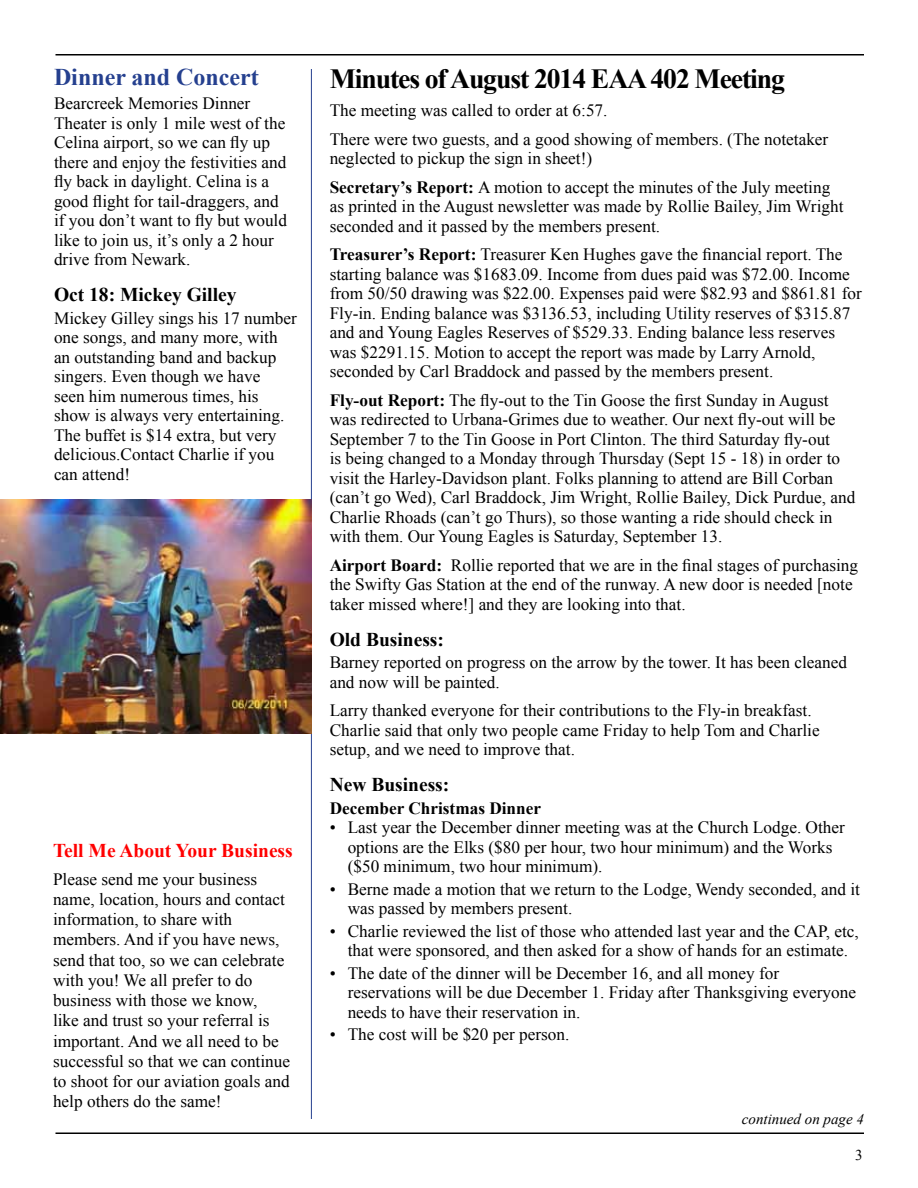
<style>
.page{position:relative;width:918px;height:1188px;background:#fff}
.page>*{position:absolute;margin:0;border:0;box-sizing:border-box;transform-origin:0 0}
.t1{font:700 27.75px "Times New Roman";letter-spacing:-.04em;color:#000}
.t2{font:700 24px "Times New Roman";color:#25408f}
.t3{font:700 19.5px "Times New Roman";color:#000}
.t4{font:700 19.5px "Times New Roman";color:#f00}
.t5{font:17.25px/19.5px "Times New Roman";color:#000}
.t6{font:700 17.25px "Times New Roman";color:#000}
.t7{font:italic 15px "Times New Roman";color:#000}
.t8{font:15px "Times New Roman";color:#000}
.s1{font-weight:700}
</style>
<div class="page">
<hr style="left:56px;top:1132px;width:808px;height:2px;background:#000">
<hr style="left:56px;top:54px;width:808px;height:2px;background:#000">
<hr style="left:311px;top:69px;width:1px;height:1050px;background:#25408f">
<img style="left:0;top:500px;width:312px;height:233px">
<h2 class="t2" style="left:54px;top:61px;width:206px">Dinner and Concert</h2>
<p class="t5" style="left:54px;top:93px;width:235px">Bearcreek Memories Dinner<br>Theater is only 1 mile west of the<br>Celina airport, so we can fly up there and enjoy the festivities and fly back in daylight. Celina is a good flight for tail-draggers, and if you don’t want to fly but would like to join us, it’s only a 2 hour drive from Newark.</p>
<p class="t3" style="left:54px;top:281px;width:184px">Oct 18: Mickey Gilley</p>
<p class="t5" style="left:54px;top:308px;width:244px">Mickey Gilley sings his 17 number one songs, and many more, with an outstanding band and backup singers. Even though we have<br>seen him numerous times, his show is always very entertaining.<br>The buffet is $14 extra, but very delicious.Contact Charlie if you can attend!</p>
<p class="t4" style="left:53px;top:837px;width:241px">Tell Me About Your Business</p>
<p class="t5" style="left:53px;top:868px;width:239px;line-height:20.2px">Please send me your business name, location, hours and contact information, to share with members. And if you have news, send that too, so we can celebrate with you! We all prefer to do business with those we know,<br>like and trust so your referral is important. And we all need to be successful so that we can continue to shoot for our aviation goals and help others do the same!</p>
<h1 class="t1" style="left:330px;top:59px;width:457px">Minutes of August 2014 EAA 402 Meeting</h1>
<p class="t5" style="left:330px;top:96px;width:500px;line-height:28.5px">The meeting was called to order at 6:57.<br>There were two guests, and a good showing of members. (The notetaker</p>
<p class="t5" style="left:330px;top:144px;width:502px;line-height:28.5px">neglected to pickup the sign in sheet!)<br><span class="s1">Secretary’s Report:</span> A motion to accept the minutes of the July meeting</p>
<p class="t5" style="left:330px;top:196px;width:515px">as printed in the August newsletter was made by Rollie Bailey, Jim Wright seconded and it passed by the members present.</p>
<p class="t5" style="left:330px;top:244px;width:534px"><span class="s1">Treasurer’s Report:</span> Treasurer Ken Hughes gave the financial report. The starting balance was $1683.09. Income from dues paid was $72.00. Income from 50/50 drawing was $22.00. Expenses paid were $82.93 and $861.81 for Fly-in. Ending balance was $3136.53, including Utility reserves of $315.87 and and Young Eagles Reserves of $529.33. Ending balance less reserves was $2291.15. Motion to accept the report was made by Larry Arnold, seconded by Carl Braddock and passed by the members present.</p>
<p class="t5" style="left:330px;top:390px;width:527px"><span class="s1">Fly-out Report:</span> The fly-out to the Tin Goose the first Sunday in August was redirected to Urbana-Grimes due to weather. Our next fly-out will be September 7 to the Tin Goose in Port Clinton. The third Saturday fly-out<br>is being changed to a Monday through Thursday (Sept 15 - 18) in order to visit the Harley-Davidson plant. Folks planning to attend are Bill Corban (can’t go Wed), Carl Braddock, Jim Wright, Rollie Bailey, Dick Purdue, and Charlie Rhoads (can’t go Thurs), so those wanting a ride should check in with them. Our Young Eagles is Saturday, September 13.</p>
<p class="t5" style="left:330px;top:555px;width:530px"><span class="s1">Airport Board:</span> Rollie reported that we are in the final stages of purchasing the Swifty Gas Station at the end of the runway. A new door is needed [note taker missed where!] and they are looking into that.</p>
<p class="t3" style="left:330px;top:626px;width:116px">Old Business:</p>
<p class="t5" style="left:330px;top:653px;width:519px">Barney reported on progress on the arrow by the tower. It has been cleaned and now will be painted.</p>
<p class="t5" style="left:330px;top:700px;width:492px">Larry thanked everyone for their contributions to the Fly-in breakfast.<br>Charlie said that only two people came Friday to help Tom and Charlie setup, and we need to improve that.</p>
<p class="t3" style="left:330px;top:771px;width:121px">New Business:</p>
<p class="t6" style="left:330px;top:796px;width:213px">December Christmas Dinner</p>
<p class="t5" style="left:348px;top:817px;width:499px;text-indent:-18px">• Last year the December dinner meeting was at the Church Lodge. Other options are the Elks ($80 per hour, two hour minimum) and the Works ($50 minimum, two hour minimum).</p>
<p class="t5" style="left:348px;top:879px;width:514px;text-indent:-18px">• Berne made a motion that we return to the Lodge, Wendy seconded, and it was passed by members present.</p>
<p class="t5" style="left:330px;top:921px;width:531px;text-align:center">• Charlie reviewed the list of those who attended last year and the CAP, etc, that were sponsored, and then asked for a show of hands for an estimate.</p>
<p class="t5" style="left:348px;top:963px;width:510px;text-indent:-18px">• The date of the dinner will be December 16, and all money for reservations will be due December 1. Friday after Thanksgiving everyone needs to have their reservation in.</p>
<p class="t5" style="left:330px;top:1024px;width:241px">• The cost will be $20 per person.</p>
<p class="t7" style="left:742px;top:1108px;width:124px">continued on page 4</p>
<p class="t8" style="left:855px;top:1144px;width:9px">3</p>
</div>
